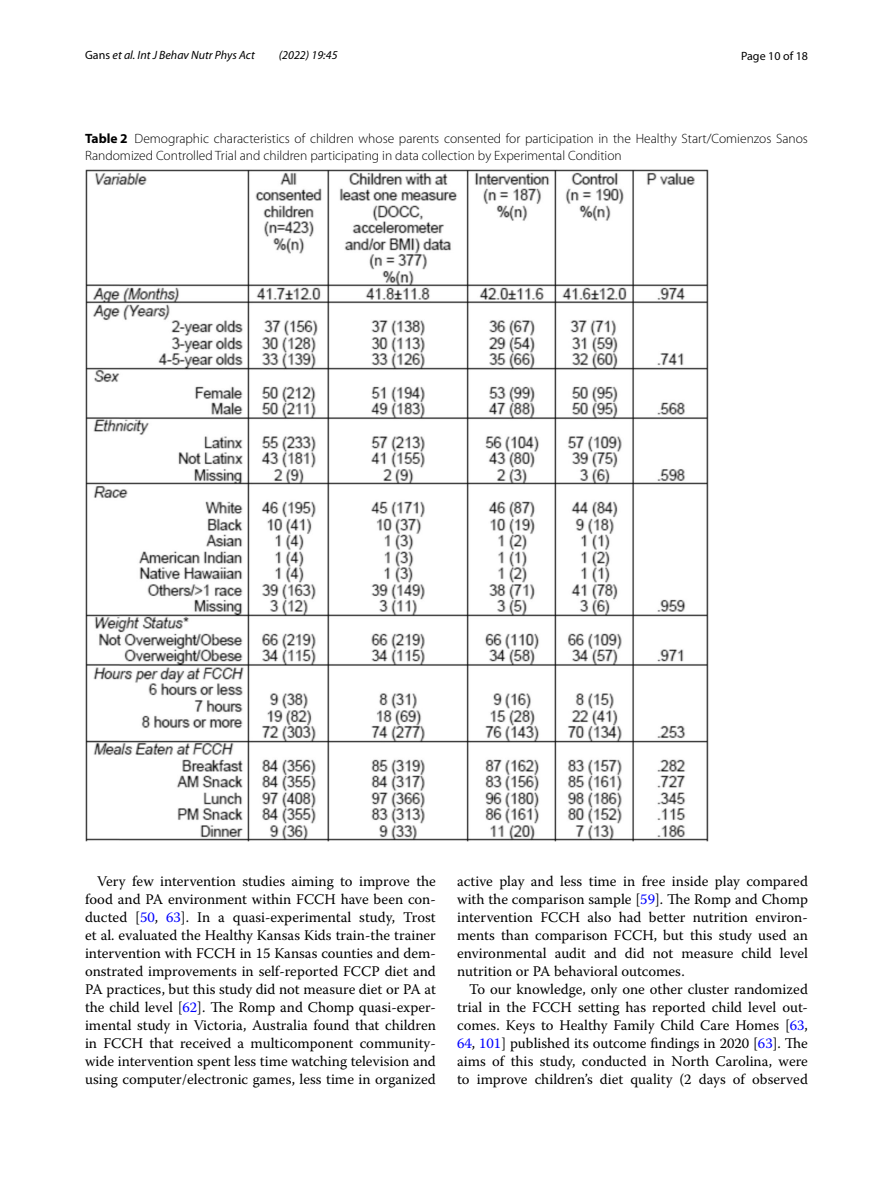
<style>
.page{position:relative;width:893px;height:1187px;background:#fff}
.page>*{position:absolute;margin:0;border:0;box-sizing:border-box;transform-origin:0 0}
.t1{font:14.7px/18px "Warnock Pro";color:#000;text-align:justify}
.t2{font:300 13.5px/16.5px "Myriad Pro";color:#000}
.t3{font:italic 12px "Myriad Pro";color:#000}
.t4{font:12px "Myriad Pro";color:#000}
.s1{font-style:normal}
.s2{font-weight:700}
.s3{color:#00f}
</style>
<div class="page">
<img style="left:85px;top:169px;width:624px;height:672px">
<p class="t3" style="left:85px;top:48px;width:171px"><span class="s1">Gans</span> et al. Int J Behav Nutr Phys Act</p>
<p class="t3" style="left:279px;top:48px;width:60px">(2022) 19:45</p>
<p class="t4" style="left:741px;top:48px;width:68px">Page 10 of 18</p>
<p class="t2" style="left:85px;top:130px;width:724px"><span class="s2">Table 2</span> Demographic characteristics of children whose parents consented for participation in the Healthy Start/Comienzos Sanos<br>Randomized Controlled Trial and children participating in data collection by Experimental Condition</p>
<p class="t1" style="left:85px;top:871px;width:352px;text-indent:12px">Very few intervention studies aiming to improve the food and PA environment within FCCH have been con&shy;ducted [<span class="s3">50</span>, <span class="s3">63</span>]. In a quasi-experimental study, Trost et al. evaluated the Healthy Kansas Kids train-the trainer intervention with FCCH in 15 Kansas counties and dem&shy;onstrated improvements in self-reported FCCP diet and PA practices, but this study did not measure diet or PA at the child level [<span class="s3">62</span>]. The Romp and Chomp quasi-exper&shy;imental study in Victoria, Australia found that children in FCCH that received a multicomponent community&shy;wide intervention spent less time watching television and using computer/electronic games, less time in organized</p>
<p class="t1" style="left:457px;top:871px;width:352px">active play and less time in free inside play compared with the comparison sample [<span class="s3">59</span>]. The Romp and Chomp intervention FCCH also had better nutrition environ&shy;ments than comparison FCCH, but this study used an environmental audit and did not measure child level nutrition or PA behavioral outcomes.</p>
<p class="t1" style="left:457px;top:979px;width:352px;text-indent:12px">To our knowledge, only one other cluster randomized trial in the FCCH setting has reported child level out&shy;comes. Keys to Healthy Family Child Care Homes [<span class="s3">63</span>, <span class="s3">64</span>, <span class="s3">101</span>] published its outcome findings in 2020 [<span class="s3">63</span>]. The aims of this study, conducted in North Carolina, were to improve children’s diet quality (2 days of observed</p>
</div>
